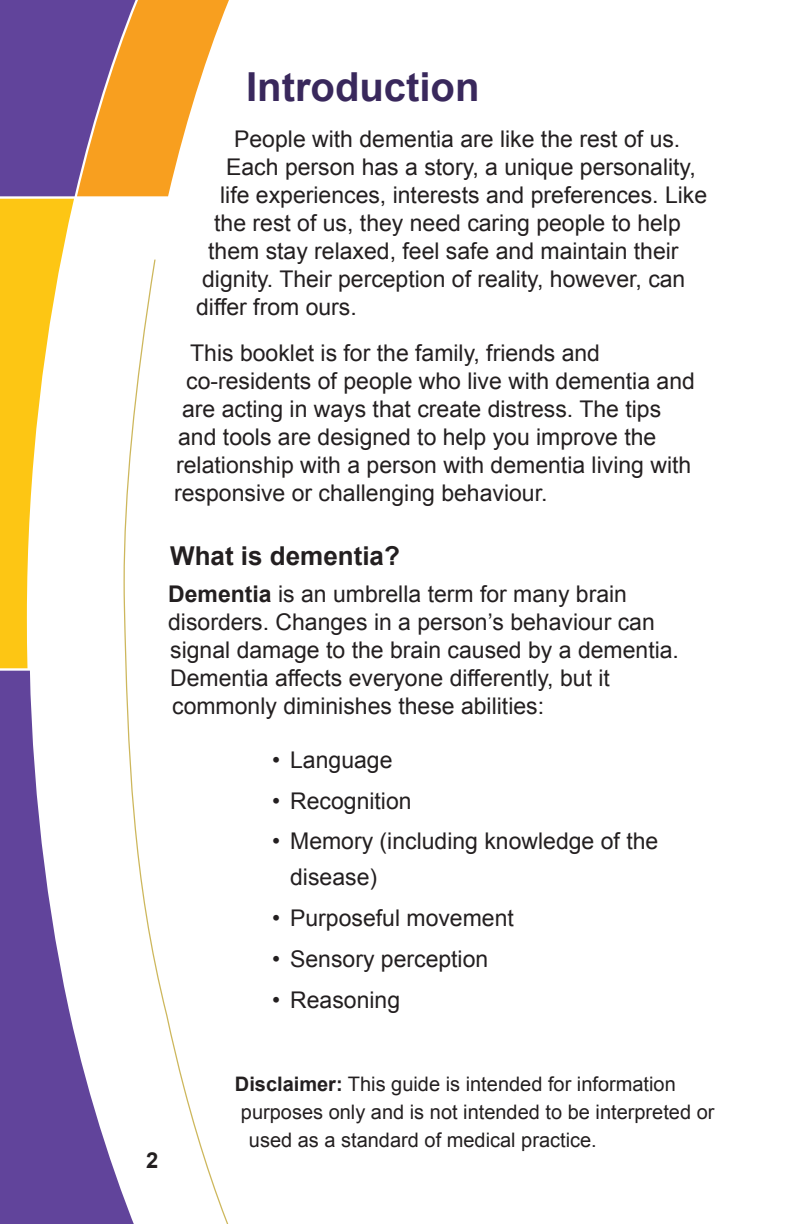
<style>
.page{position:relative;width:792px;height:1224px;background:#fff}
.page>*{position:absolute;margin:0;border:0;box-sizing:border-box;transform-origin:0 0}
.t1{font:700 40px "Arial";color:#39285c}
.t2{font:700 26px "Arial";color:#231f20}
.t3{font:23px/28px "Arial";color:#231f20}
.t4{font:700 22px "Arial";color:#231f20}
.t5{font:20px "Arial";color:#231f20}
.s1{font-weight:700}
</style>
<div class="page">
<div style="left:0;top:671px;width:29px;height:553px;background:#61449b"></div>
<svg style="left:0;top:0;width:229px;height:668px;background:#c69564"></svg>
<svg style="left:29px;top:198px;width:200px;height:1026px"></svg>
<svg style="left:124px;top:260px;width:105px;height:964px"></svg>
<h1 class="t1" style="left:246px;top:72px;width:235px">Introduction</h1>
<p class="t3" style="left:234px;top:127px;width:448px">People with dementia are like the rest of us.</p>
<p class="t3" style="left:226px;top:155px;width:471px">Each person has a story, a unique personality,</p>
<p class="t3" style="left:220px;top:183px;width:489px">life experiences, interests and preferences. Like</p>
<p class="t3" style="left:214px;top:211px;width:468px">the rest of us, they need caring people to help</p>
<p class="t3" style="left:208px;top:239px;width:472px">them stay relaxed, feel safe and maintain their</p>
<p class="t3" style="left:202px;top:267px;width:485px">dignity. Their perception of reality, however, can</p>
<p class="t3" style="left:196px;top:295px;width:162px">differ from ours.</p>
<p class="t3" style="left:190px;top:341px;width:411px">This booklet is for the family, friends and</p>
<p class="t3" style="left:186px;top:369px;width:510px">co-residents of people who live with dementia and</p>
<p class="t3" style="left:182px;top:397px;width:480px">are acting in ways that create distress. The tips</p>
<p class="t3" style="left:178px;top:425px;width:480px">and tools are designed to help you improve the</p>
<p class="t3" style="left:176px;top:453px;width:517px">relationship with a person with dementia living with</p>
<p class="t3" style="left:174px;top:481px;width:375px">responsive or challenging behaviour.</p>
<p class="t2" style="left:170px;top:546px;width:231px">What is dementia?</p>
<p class="t3" style="left:168px;top:582px;width:512px"><span class="s1">Dementia</span> is an umbrella term for many brain disorders. Changes in a person’s behaviour can signal damage to the brain caused by a dementia.<br>Dementia affects everyone differently, but it commonly diminishes these abilities:</p>
<p class="t3" style="left:272px;top:746px;width:122px">• Language</p>
<p class="t3" style="left:272px;top:787px;width:141px">• Recognition</p>
<p class="t3" style="left:290px;top:824px;width:370px;line-height:36px;text-indent:-18px">• Memory (including knowledge of the disease)</p>
<p class="t3" style="left:272px;top:904px;width:243px">• Purposeful movement</p>
<p class="t3" style="left:272px;top:945px;width:218px">• Sensory perception</p>
<p class="t3" style="left:272px;top:986px;width:129px">• Reasoning</p>
<p class="t4" style="left:146px;top:1152px;width:14px">2</p>
<p class="t5" style="left:235px;top:1076px;width:442px"><span class="s1">Disclaimer:</span> This guide is intended for information</p>
<p class="t5" style="left:241px;top:1104px;width:475px">purposes only and is not intended to be interpreted or</p>
<p class="t5" style="left:249px;top:1132px;width:349px">used as a standard of medical practice.</p>
</div>
